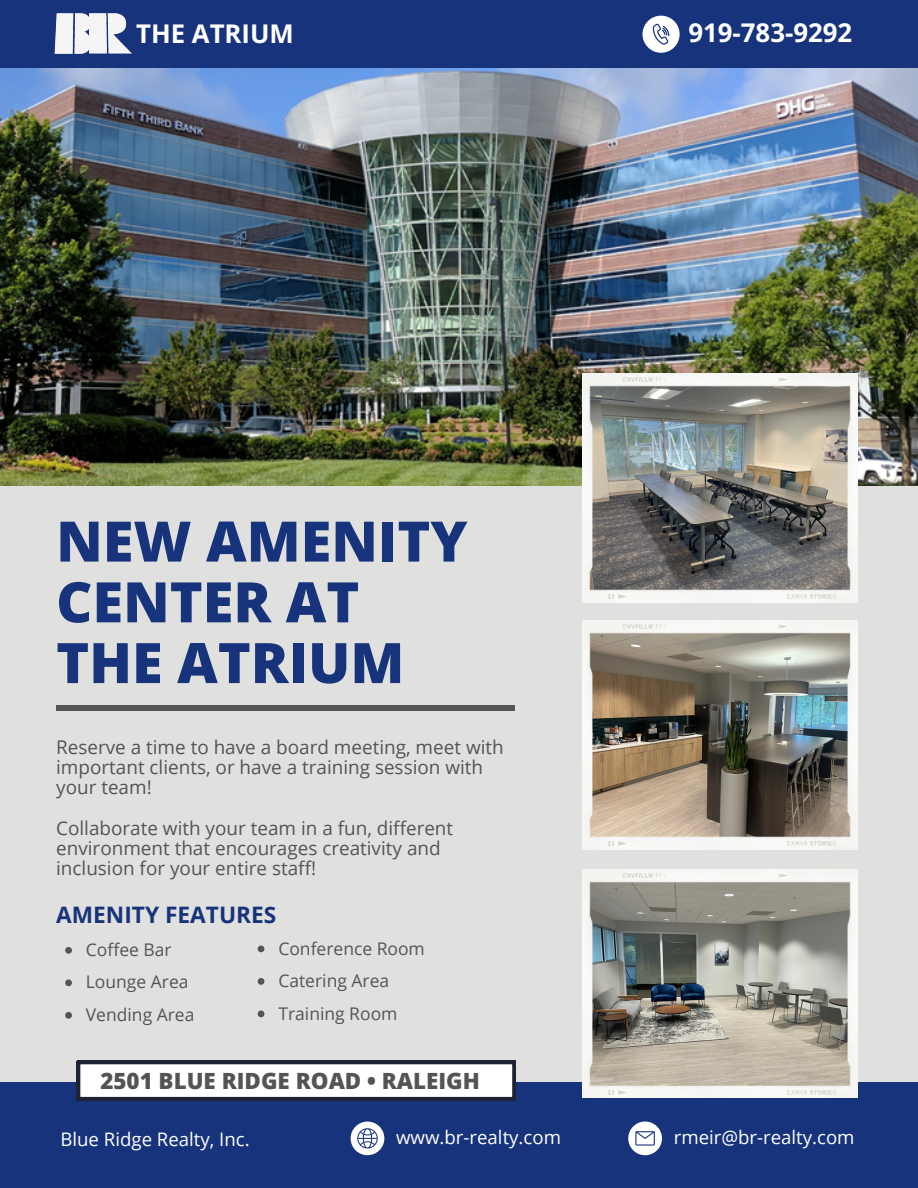
<style>
.page{position:relative;width:918px;height:1188px;background:#fff}
.page>*{position:absolute;margin:0;border:0;box-sizing:border-box;transform-origin:0 0}
.t1{font:800 55.95px/60.8px "Open Sans";color:#17337b}
.t2{font:700 25.8px "Open Sans";color:#fff}
.t3{font:700 22.65px "Open Sans";color:#17337b}
.t4{font:800 22.35px "Open Sans";color:#545454}
.t5{font:18.9px/20.2px "Open Sans";color:#545454}
.t6{font:18.6px "Open Sans";color:#fff}
.t7{font:17.55px "Open Sans";color:#545454}
</style>
<div class="page">
<img style="left:0;top:68px;width:918px;height:418px">
<div style="left:0;top:0;width:918px;height:68px;background:#17337b"></div>
<div style="left:0;top:486px;width:918px;height:610px;background:#e0e1de"></div>
<div style="left:56px;top:705px;width:459px;height:5px;background:#545454"></div>
<div style="left:0;top:1082px;width:918px;height:106px;background:#17337b"></div>
<svg style="left:643px;top:16px;width:37px;height:37px"></svg>
<svg style="left:351px;top:1122px;width:33px;height:33px"></svg>
<svg style="left:628px;top:1122px;width:34px;height:33px"></svg>
<img style="left:583px;top:373px;width:275px;height:229px">
<img style="left:583px;top:620px;width:275px;height:229px">
<img style="left:583px;top:869px;width:275px;height:229px">
<svg style="left:77px;top:1061px;width:439px;height:39px;background:#d6d7da"></svg>
<img style="left:54px;top:13px;width:78px;height:41px">
<svg style="left:65px;top:947px;width:7px;height:7px"></svg>
<svg style="left:258px;top:946px;width:6px;height:6px"></svg>
<svg style="left:65px;top:979px;width:7px;height:7px"></svg>
<svg style="left:258px;top:978px;width:6px;height:7px"></svg>
<svg style="left:65px;top:1012px;width:7px;height:7px"></svg>
<svg style="left:258px;top:1011px;width:6px;height:6px"></svg>
<p class="t2" style="left:136px;top:15px;width:159px">THE ATRIUM</p>
<p class="t2" style="left:688px;top:15px;width:165px">919-783-9292</p>
<p class="t1" style="left:56px;top:510px;width:413px">NEW AMENITY<br>CENTER AT</p>
<p class="t1" style="left:56px;top:631px;width:350px">THE ATRIUM</p>
<p class="t5" style="left:56px;top:736px;width:449px">Reserve a time to have a board meeting, meet with important clients, or have a training session with your team!</p>
<p class="t5" style="left:56px;top:817px;width:399px">Collaborate with your team in a fun, different environment that encourages creativity and inclusion for your entire staff!</p>
<p class="t3" style="left:56px;top:899px;width:222px">AMENITY FEATURES</p>
<p class="t7" style="left:86px;top:937px;width:87px">Coffee Bar</p>
<p class="t7" style="left:278px;top:936px;width:148px">Conference Room</p>
<p class="t7" style="left:86px;top:970px;width:104px">Lounge Area</p>
<p class="t7" style="left:278px;top:968px;width:112px">Catering Area</p>
<p class="t7" style="left:86px;top:1002px;width:110px">Vending Area</p>
<p class="t7" style="left:278px;top:1001px;width:121px">Training Room</p>
<p class="t4" style="left:100px;top:1065px;width:381px">2501 BLUE RIDGE ROAD • RALEIGH</p>
<p class="t6" style="left:60px;top:1126px;width:191px">Blue Ridge Realty, Inc.</p>
<p class="t6" style="left:396px;top:1124px;width:166px">www.br-realty.com</p>
<p class="t6" style="left:674px;top:1124px;width:182px">rmeir@br-realty.com</p>
</div>
